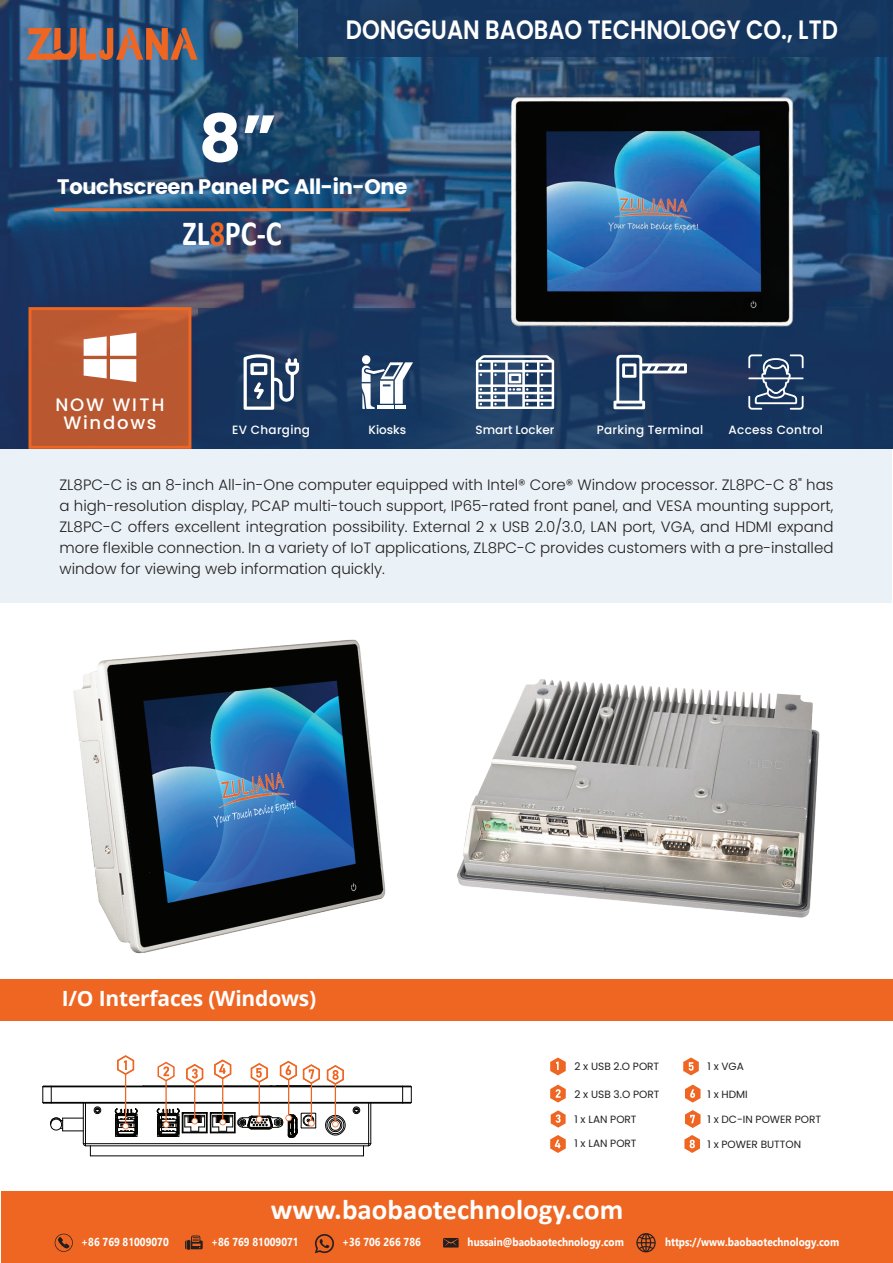
<style>
.page{position:relative;width:893px;height:1263px;background:#fff}
.page>*{position:absolute;margin:0;border:0;box-sizing:border-box;transform-origin:0 0}
.t1{font:700 65.7px "Poppins";color:#fff}
.t2{font:700 35.4px "Calibri";color:#fff;scale:.85 1}
.t3{font:700 28.5px "Calibri";color:#fff}
.t4{font:600 26.55px "Poppins";color:#fff;scale:.85 1}
.t5{font:700 21px "Poppins";letter-spacing:-.015em;color:#fff}
.t6{font:700 21px "Open Sans";letter-spacing:-.01em;color:#fff}
.t7{font:500 18px/18.8px "Poppins";letter-spacing:.1em;color:#fff;text-align:center}
.t8{font:300 15px/21px "Poppins";color:#231f20;text-align:justify}
.t9{font:500 12px "Poppins";letter-spacing:.025em;color:#fff}
.t10{font:500 12px "Poppins";color:#fff}
.t11{font:700 11.55px "Gadugi";color:#fff;scale:.87 1}
.t12{font:10.5px "Poppins";color:#231f20}
.s1{color:#ef6623}
</style>
<div class="page">
<img style="left:0;top:0;width:893px;height:449px">
<div style="left:31px;top:310px;width:157px;height:135px;background:#b95730"></div>
<div style="left:28px;top:307px;width:163px;height:142px;border:3px solid #ef6623"></div>
<svg style="left:199px;top:309px;width:694px;height:140px;background:#183760"></svg>
<hr style="left:54px;top:208px;width:356px;height:3px;background:#ef6623">
<svg style="left:27px;top:28px;width:171px;height:32px;background:#8e655c"></svg>
<div style="left:1px;top:1191px;width:892px;height:72px;background:#e62"></div>
<svg style="left:443px;top:1238px;width:16px;height:9px"></svg>
<svg style="left:55px;top:1234px;width:18px;height:18px"></svg>
<svg style="left:185px;top:1235px;width:18px;height:15px"></svg>
<svg style="left:636px;top:1233px;width:20px;height:19px"></svg>
<svg style="left:315px;top:1234px;width:19px;height:19px"></svg>
<svg style="left:550px;top:1057px;width:16px;height:18px"></svg>
<svg style="left:550px;top:1084px;width:16px;height:18px"></svg>
<svg style="left:550px;top:1135px;width:16px;height:18px"></svg>
<svg style="left:683px;top:1057px;width:16px;height:18px"></svg>
<svg style="left:685px;top:1084px;width:15px;height:18px"></svg>
<svg style="left:685px;top:1110px;width:15px;height:18px"></svg>
<svg style="left:684px;top:1135px;width:16px;height:18px"></svg>
<svg style="left:551px;top:1110px;width:15px;height:18px"></svg>
<hr style="left:43px;top:1103px;width:367px;height:1px;background:#040503">
<hr style="left:43px;top:1102px;width:368px;height:1px;background:#040503">
<hr style="left:43px;top:1086px;width:367px;height:1px;background:#040503">
<svg style="left:402px;top:1087px;width:1px;height:15px"></svg>
<svg style="left:42px;top:1086px;width:2px;height:18px"></svg>
<svg style="left:410px;top:1085px;width:2px;height:18px"></svg>
<svg style="left:50px;top:1055px;width:321px;height:101px"></svg>
<img style="left:464px;top:679px;width:356px;height:239px">
<img style="left:73px;top:639px;width:391px;height:315px">
<img style="left:456px;top:57px;width:391px;height:345px">
<svg style="left:84px;top:333px;width:52px;height:49px"></svg>
<svg style="left:244px;top:354px;width:55px;height:56px"></svg>
<svg style="left:362px;top:355px;width:51px;height:54px"></svg>
<svg style="left:476px;top:355px;width:78px;height:54px"></svg>
<svg style="left:613px;top:355px;width:74px;height:54px"></svg>
<svg style="left:748px;top:354px;width:56px;height:56px;background:#4a6181"></svg>
<div style="left:298px;top:0;width:594px;height:57px;background:#14355e"></div>
<div style="left:0;top:979px;width:892px;height:42px;background:#ef6623"></div>
<div style="left:1px;top:449px;width:891px;height:154px;background:#eaf2f7"></div>
<h1 class="t1" style="left:199px;top:100px;width:80px">8”</h1>
<h3 class="t4" style="left:346px;top:15px;width:580px">DONGGUAN BAOBAO TECHNOLOGY CO., LTD</h3>
<h3 class="t5" style="left:57px;top:174px;width:352px">Touchscreen Panel PC All-in-One</h3>
<h2 class="t2" style="left:183px;top:208px;width:118px">ZL<span class="s1">8</span>PC-C</h2>
<p class="t7" style="left:55px;top:395px;width:110px">NOW WITH<br>Windows</p>
<p class="t9" style="left:232px;top:422px;width:79px">EV Charging</p>
<p class="t9" style="left:368px;top:422px;width:39px">Kiosks</p>
<p class="t10" style="left:476px;top:422px;width:80px">Smart Locker</p>
<p class="t9" style="left:597px;top:422px;width:108px">Parking Terminal</p>
<p class="t9" style="left:728px;top:422px;width:96px">Access Control</p>
<p class="t8" style="left:59px;top:474px;width:776px">ZL8PC-C is an 8-inch All-in-One computer equipped with Intel® Core® Window processor. ZL8PC-C 8" has a high-resolution display, PCAP multi-touch support, IP65-rated front panel, and VESA mounting support, ZL8PC-C offers excellent integration possibility. External 2 x USB 2.0/3.0, LAN port, VGA, and HDMI expand more flexible connection. In a variety of IoT applications, ZL8PC-C provides customers with a pre-installed window for viewing web information quickly.</p>
<h3 class="t6" style="left:62px;top:984px;width:256px">I/O Interfaces (Windows)</h3>
<p class="t12" style="left:574px;top:1060px;width:86px">2 x USB 2.O PORT</p>
<p class="t12" style="left:707px;top:1060px;width:38px">1 x VGA</p>
<p class="t12" style="left:574px;top:1088px;width:87px">2 x USB 3.O PORT</p>
<p class="t12" style="left:707px;top:1088px;width:42px">1 x HDMI</p>
<p class="t12" style="left:574px;top:1113px;width:64px">1 x LAN PORT</p>
<p class="t12" style="left:574px;top:1137px;width:64px">1 x LAN PORT</p>
<p class="t12" style="left:707px;top:1113px;width:115px">1 x DC-IN POWER PORT</p>
<p class="t12" style="left:707px;top:1139px;width:95px">1 x POWER BUTTON</p>
<h3 class="t3" style="left:271px;top:1189px;width:354px">www.baobaotechnology.com</h3>
<p class="t11" style="left:81px;top:1235px;width:102px">+86 769 81009070</p>
<p class="t11" style="left:211px;top:1235px;width:102px">+86 769 81009071</p>
<p class="t11" style="left:342px;top:1235px;width:92px">+36 706 266 786</p>
<p class="t11" style="left:468px;top:1235px;width:181px">hussain@baobaotechnology.com</p>
<p class="t11" style="left:665px;top:1235px;width:202px">https://www.baobaotechnology.com</p>
</div>
